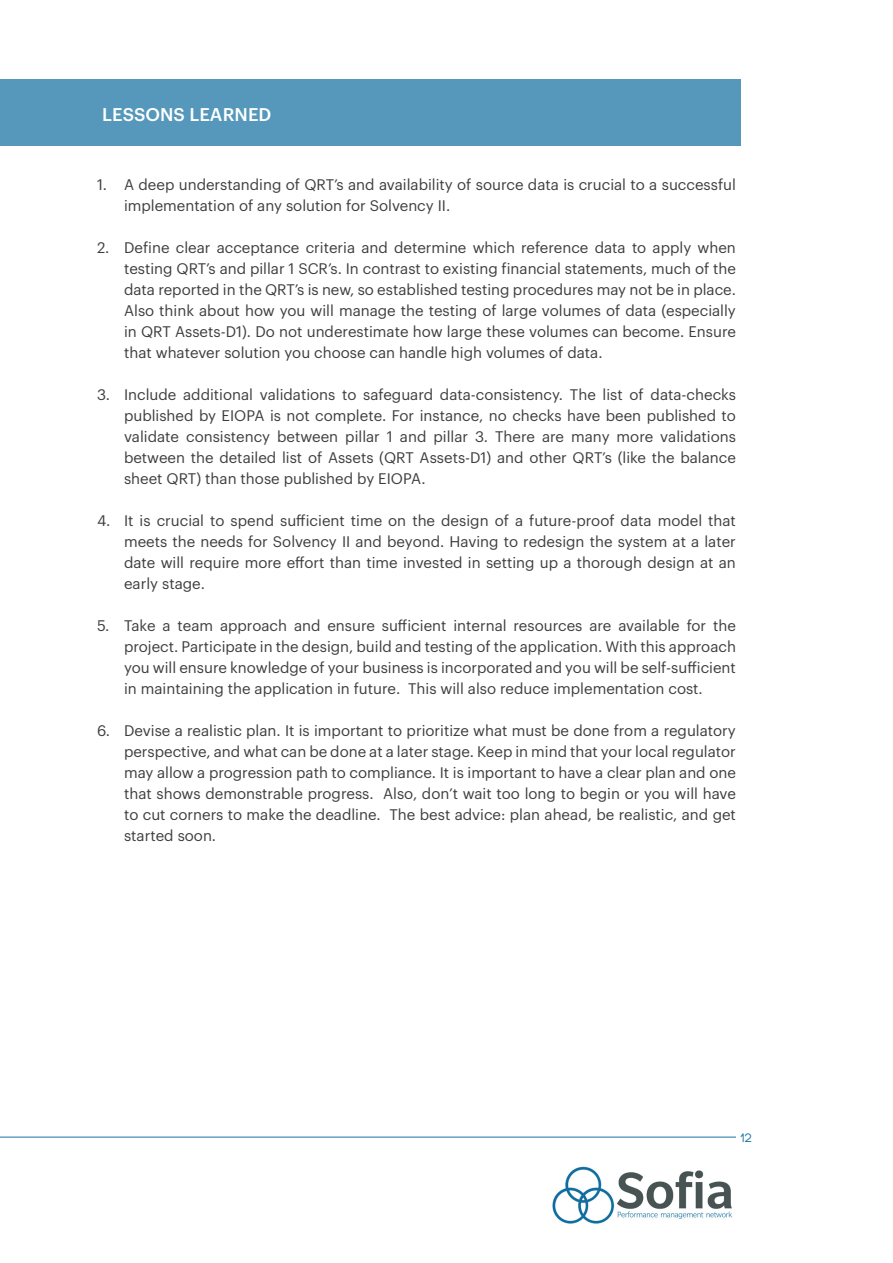
<style>
.page{position:relative;width:893px;height:1263px;background:#fff}
.page>*{position:absolute;margin:0;border:0;box-sizing:border-box;transform-origin:0 0}
.t1{font:500 18px "Graphik";letter-spacing:.005em;color:#fff}
.t2{font:15px/21px "Graphik";color:#3e3e3f;text-align:justify}
.t3{font:13.5px "Hero";color:#1773a2}
</style>
<div class="page">
<img style="left:552px;top:1166px;width:180px;height:58px">
<hr style="left:0;top:1137px;width:736px;height:1px;background:#1773a2">
<div style="left:0;top:79px;width:740px;height:67px;background:#5598bb"></div>
<p class="t1" style="left:102px;top:101px;width:171px">LESSONS LEARNED</p>
<p class="t2" style="left:124px;top:172px;width:613px;text-indent:-27px">1. A deep understanding of QRT’s and availability of source data is crucial to a successful implementation of any solution for Solvency II.</p>
<p class="t2" style="left:124px;top:235px;width:613px;text-indent:-27px">2. Define clear acceptance criteria and determine which reference data to apply when testing QRT’s and pillar 1 SCR’s. In contrast to existing financial statements, much of the data reported in the QRT’s is new, so established testing procedures may not be in place.<br>Also think about how you will manage the testing of large volumes of data (especially in QRT Assets-D1). Do not underestimate how large these volumes can become. Ensure that whatever solution you choose can handle high volumes of data.</p>
<p class="t2" style="left:124px;top:382px;width:613px;text-indent:-27px">3. Include additional validations to safeguard data-consistency. The list of data-checks published by EIOPA is not complete. For instance, no checks have been published to validate consistency between pillar 1 and pillar 3. There are many more validations between the detailed list of Assets (QRT Assets-D1) and other QRT’s (like the balance sheet QRT) than those published by EIOPA.</p>
<p class="t2" style="left:124px;top:508px;width:613px;text-indent:-27px">4. It is crucial to spend sufficient time on the design of a future-proof data model that meets the needs for Solvency II and beyond. Having to redesign the system at a later date will require more effort than time invested in setting up a thorough design at an early stage.</p>
<p class="t2" style="left:124px;top:613px;width:613px;text-indent:-27px">5. Take a team approach and ensure sufficient internal resources are available for the project. Participate in the design, build and testing of the application. With this approach you will ensure knowledge of your business is incorporated and you will be self-sufficient in maintaining the application in future. This will also reduce implementation cost.</p>
<p class="t2" style="left:124px;top:718px;width:613px;text-indent:-27px">6. Devise a realistic plan. It is important to prioritize what must be done from a regulatory perspective, and what can be done at a later stage. Keep in mind that your local regulator may allow a progression path to compliance. It is important to have a clear plan and one that shows demonstrable progress. Also, don’t wait too long to begin or you will have to cut corners to make the deadline. The best advice: plan ahead, be realistic, and get started soon.</p>
<p class="t3" style="left:740px;top:1131px;width:14px">12</p>
</div>
